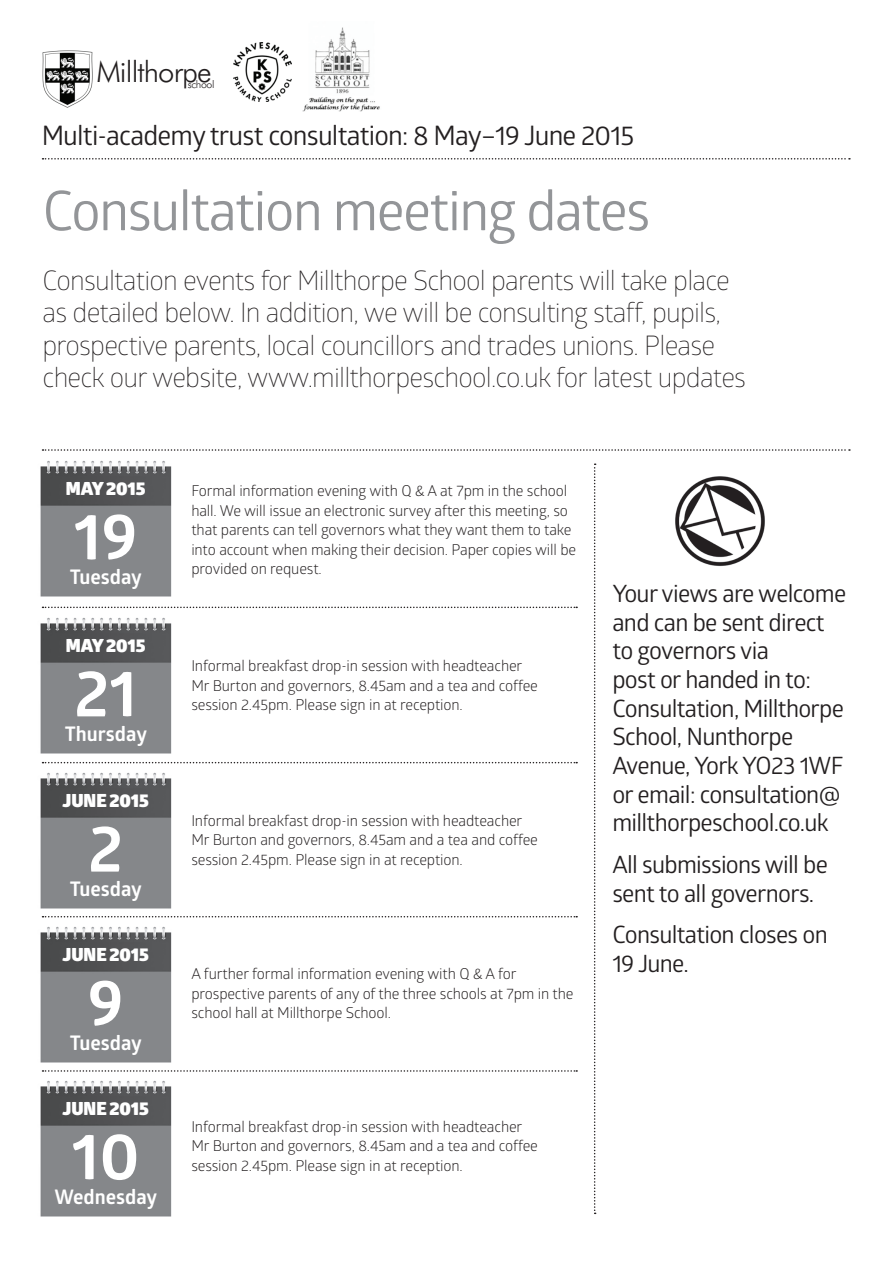
<style>
.page{position:relative;width:893px;height:1263px;background:#fff}
.page>*{position:absolute;margin:0;border:0;box-sizing:border-box;transform-origin:0 0}
.t1{font:700 65.4px "Glober";color:#fff}
.t2{font:54.75px "Glober";letter-spacing:-.03em;color:#939598}
.t3{font:300 29.25px "Futura BT";letter-spacing:-.03em;color:#231f20}
.t4{font:300 26.85px/32.2px "Glober";letter-spacing:-.03em;color:#231f20}
.t5{font:26.85px "Glober";letter-spacing:-.03em;color:#231f20}
.t6{font:23.85px/28.7px "Glober";letter-spacing:-.03em;color:#231f20}
.t7{font:700 20.1px "Glober";color:#fff}
.t8{font:900 18.15px "Glober";color:#fff}
.t9{font:15px/19.5px "Glober";letter-spacing:-.01em;color:#231f20}
.t10{font:300 10.5px "Futura BT";letter-spacing:-.03em;color:#231f20}
</style>
<div class="page">
<img style="left:233px;top:43px;width:59px;height:59px">
<img style="left:302px;top:27px;width:78px;height:85px">
<img style="left:42px;top:50px;width:51px;height:57px">
<svg style="left:43px;top:158px;width:807px;height:2px"></svg>
<svg style="left:43px;top:449px;width:807px;height:2px"></svg>
<svg style="left:594px;top:463px;width:2px;height:751px"></svg>
<svg style="left:43px;top:607px;width:534px;height:1px"></svg>
<svg style="left:43px;top:762px;width:534px;height:1px"></svg>
<svg style="left:43px;top:916px;width:534px;height:1px"></svg>
<svg style="left:43px;top:1070px;width:534px;height:2px"></svg>
<img style="left:40px;top:460px;width:132px;height:137px">
<img style="left:40px;top:617px;width:132px;height:137px">
<img style="left:40px;top:772px;width:132px;height:137px">
<img style="left:40px;top:926px;width:132px;height:137px">
<img style="left:40px;top:1080px;width:132px;height:137px">
<img style="left:675px;top:476px;width:90px;height:90px">
<h3 class="t3" style="left:96px;top:54px;width:117px">Millthorpe</h3>
<p class="t10" style="left:188px;top:78px;width:28px">school</p>
<h3 class="t5" style="left:42px;top:117px;width:594px">Multi-academy trust consultation: 8 May–19 June 2015</h3>
<h2 class="t2" style="left:43px;top:173px;width:609px">Consultation meeting dates</h2>
<p class="t4" style="left:43px;top:263px;width:705px">Consultation events for Millthorpe School parents will take place as detailed below. In addition, we will be consulting staff, pupils, prospective parents, local councillors and trades unions. Please check our website, www.millthorpeschool.co.uk for latest updates</p>
<p class="t8" style="left:66px;top:474px;width:81px">MAY 2015</p>
<h1 class="t1" style="left:74px;top:491px;width:65px">19</h1>
<h3 class="t7" style="left:70px;top:562px;width:74px">Tuesday</h3>
<p class="t8" style="left:66px;top:631px;width:81px">MAY 2015</p>
<h1 class="t1" style="left:74px;top:647px;width:64px">21</h1>
<h3 class="t7" style="left:65px;top:719px;width:84px">Thursday</h3>
<p class="t8" style="left:62px;top:786px;width:88px">JUNE 2015</p>
<h1 class="t1" style="left:88px;top:802px;width:37px">2</h1>
<h3 class="t7" style="left:70px;top:874px;width:74px">Tuesday</h3>
<p class="t8" style="left:62px;top:940px;width:88px">JUNE 2015</p>
<h1 class="t1" style="left:88px;top:957px;width:38px">9</h1>
<h3 class="t7" style="left:70px;top:1029px;width:74px">Tuesday</h3>
<p class="t8" style="left:62px;top:1094px;width:88px">JUNE 2015</p>
<h1 class="t1" style="left:72px;top:1110px;width:70px">10</h1>
<h3 class="t7" style="left:54px;top:1182px;width:104px">Wednesday</h3>
<p class="t9" style="left:191px;top:480px;width:386px">Formal information evening with Q &amp; A at 7pm in the school hall. We will issue an electronic survey after this meeting, so that parents can tell governors what they want them to take into account when making their decision. Paper copies will be provided on request.</p>
<p class="t9" style="left:191px;top:656px;width:348px">Informal breakfast drop-in session with headteacher<br>Mr Burton and governors, 8.45am and a tea and coffee session 2.45pm. Please sign in at reception.</p>
<p class="t9" style="left:191px;top:810px;width:348px">Informal breakfast drop-in session with headteacher<br>Mr Burton and governors, 8.45am and a tea and coffee session 2.45pm. Please sign in at reception.</p>
<p class="t9" style="left:191px;top:964px;width:384px">A further formal information evening with Q &amp; A for prospective parents of any of the three schools at 7pm in the school hall at Millthorpe School.</p>
<p class="t9" style="left:191px;top:1116px;width:348px">Informal breakfast drop-in session with headteacher<br>Mr Burton and governors, 8.45am and a tea and coffee session 2.45pm. Please sign in at reception.</p>
<h3 class="t6" style="left:612px;top:578px;width:235px">Your views are welcome and can be sent direct to governors via<br>post or handed in to:<br>Consultation, Millthorpe<br>School, Nunthorpe<br>Avenue, York YO23 1WF or email: consultation@ millthorpeschool.co.uk</h3>
<h3 class="t6" style="left:612px;top:849px;width:217px">All submissions will be sent to all governors.</h3>
<h3 class="t6" style="left:612px;top:919px;width:217px">Consultation closes on<br>19 June.</h3>
</div>
